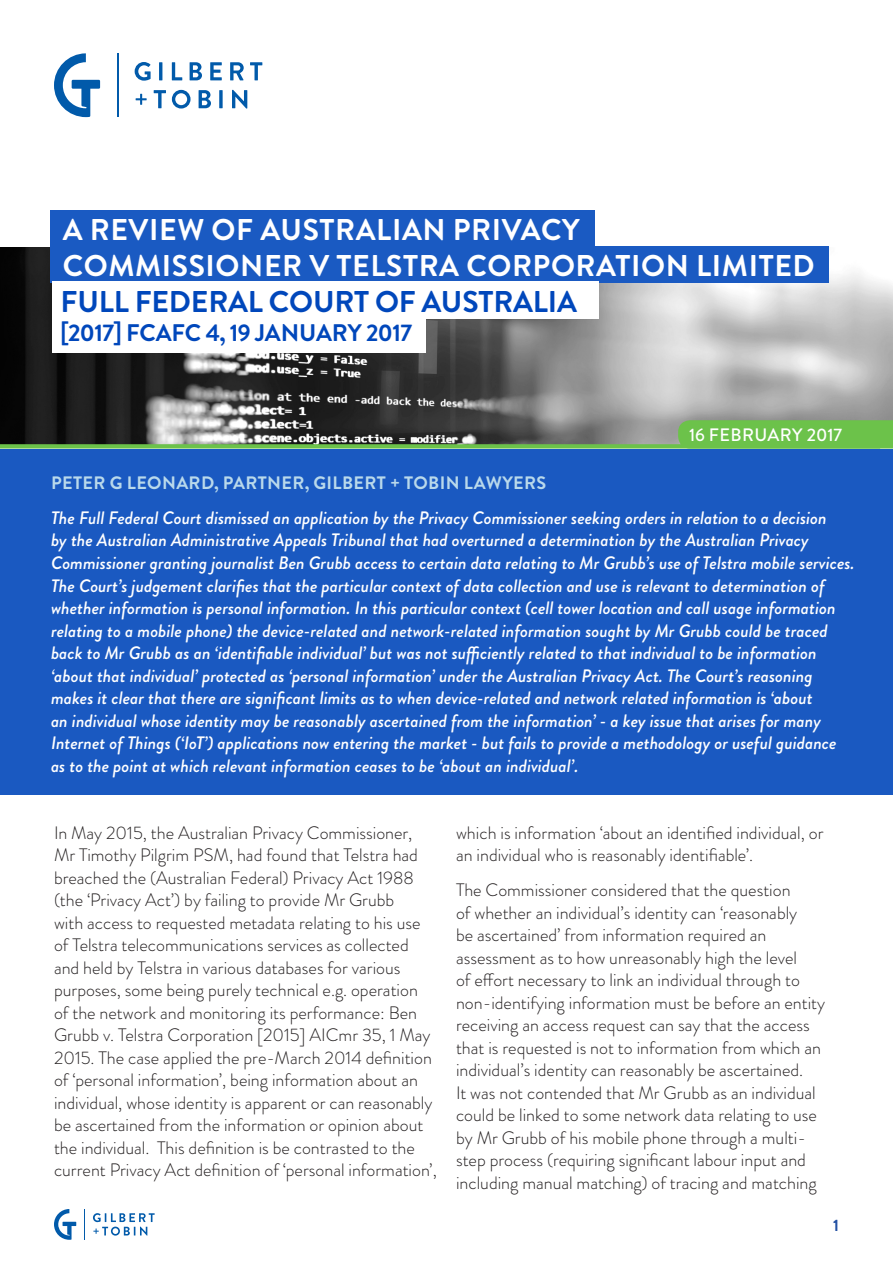
<style>
.page{position:relative;width:893px;height:1263px;background:#fff}
.page>*{position:absolute;margin:0;border:0;box-sizing:border-box;transform-origin:0 0}
.BLUE_2{font:700 30px "Brandon Grotesque";letter-spacing:.02em;color:#fff}
.White_Head{font:700 30px "Brandon Grotesque";letter-spacing:-.005em;color:#0047bb}
.Paragraph_Style_1{font:700 24px "Brandon Grotesque";letter-spacing:-.005em;color:#0047bb}
._1__WHITE_PAPER___BO{font:300 18px/22.5px "Brandon Grotesque";color:#231f20}
.Fact_Sheet___Bullet{font:italic 500 18px/22.5px "Brandon Grotesque";color:#fff}
.t1{font:700 18px "Brandon Grotesque";letter-spacing:.02em;color:#b9d9eb}
.t2{font:500 18px "Brandon Grotesque";letter-spacing:.02em;color:#fff}
.Body_Copy{font:700 16.5px "Brandon Grotesque";color:#2451a3}
</style>
<div class="page">
<img style="left:1px;top:247px;width:892px;height:173px">
<div style="left:0;top:448px;width:893px;height:346px;background:#1a59c1"></div>
<svg style="left:0;top:420px;width:893px;height:28px;background:#648259"></svg>
<div style="left:50px;top:246px;width:779px;height:36px;background:#1a5ac2"></div>
<div style="left:50px;top:210px;width:545px;height:37px;background:#1a5ac2"></div>
<div style="left:52px;top:282px;width:546px;height:37px;background:#fff"></div>
<div style="left:52px;top:316px;width:373px;height:37px;background:#fff"></div>
<svg style="left:135px;top:62px;width:16px;height:19px"></svg>
<hr style="left:159px;top:62px;width:3px;height:18px;background:#015aaa">
<svg style="left:172px;top:62px;width:10px;height:18px"></svg>
<svg style="left:190px;top:62px;width:12px;height:18px"></svg>
<svg style="left:210px;top:62px;width:12px;height:18px"></svg>
<svg style="left:230px;top:62px;width:14px;height:18px"></svg>
<svg style="left:250px;top:62px;width:12px;height:18px"></svg>
<svg style="left:136px;top:94px;width:11px;height:11px"></svg>
<svg style="left:154px;top:90px;width:12px;height:18px"></svg>
<svg style="left:172px;top:90px;width:19px;height:19px"></svg>
<svg style="left:199px;top:90px;width:12px;height:18px"></svg>
<svg style="left:219px;top:90px;width:4px;height:18px"></svg>
<svg style="left:232px;top:90px;width:15px;height:19px"></svg>
<svg style="left:54px;top:53px;width:46px;height:64px"></svg>
<hr style="left:117px;top:53px;width:1px;height:64px;background:#015aaa">
<svg style="left:93px;top:1213px;width:62px;height:22px"></svg>
<svg style="left:54px;top:1209px;width:22px;height:31px"></svg>
<hr style="left:84px;top:1209px;width:1px;height:31px;background:#015aaa">
<p class="BLUE_2" style="left:63px;top:208px;width:519px">A REVIEW OF AUSTRALIAN PRIVACY</p>
<p class="BLUE_2" style="left:63px;top:244px;width:753px">COMMISSIONER V TELSTRA CORPORATION LIMITED</p>
<p class="White_Head" style="left:61px;top:280px;width:518px">FULL FEDERAL COURT OF AUSTRALIA</p>
<p class="Paragraph_Style_1" style="left:60px;top:316px;width:353px">[2017] FCAFC 4, 19 JANUARY 2017</p>
<p class="t2" style="left:689px;top:422px;width:155px">16 FEBRUARY 2017</p>
<p class="t1" style="left:51px;top:470px;width:497px">PETER G LEONARD, PARTNER, GILBERT + TOBIN LAWYERS</p>
<p class="Fact_Sheet___Bullet" style="left:51px;top:507px;width:805px">The Full Federal Court dismissed an application by the Privacy Commissioner seeking orders in relation to a decision<br>by the Australian Administrative Appeals Tribunal that had overturned a determination by the Australian Privacy Commissioner granting journalist Ben Grubb access to certain data relating to Mr Grubb’s use of Telstra mobile services.<br>The Court’s judgement clarifies that the particular context of data collection and use is relevant to determination of whether information is personal information. In this particular context (cell tower location and call usage information relating to a mobile phone) the device-related and network-related information sought by Mr Grubb could be traced back to Mr Grubb as an ‘identifiable individual’ but was not sufficiently related to that individual to be information ‘about that individual’ protected as ‘personal information’ under the Australian Privacy Act. The Court’s reasoning makes it clear that there are significant limits as to when device-related and network related information is ‘about<br>an individual whose identity may be reasonably ascertained from the information’ - a key issue that arises for many Internet of Things (‘IoT’) applications now entering the market - but fails to provide a methodology or useful guidance as to the point at which relevant information ceases to be ‘about an individual’.</p>
<p class="_1__WHITE_PAPER___BO" style="left:54px;top:821px;width:384px">In May 2015, the Australian Privacy Commissioner, Mr Timothy Pilgrim PSM, had found that Telstra had breached the (Australian Federal) Privacy Act 1988 (the ‘Privacy Act’) by failing to provide Mr Grubb<br>with access to requested metadata relating to his use of Telstra telecommunications services as collected and held by Telstra in various databases for various purposes, some being purely technical e.g. operation of the network and monitoring its performance: Ben Grubb v. Telstra Corporation [2015] AICmr 35, 1 May 2015. The case applied the pre-March 2014 definition of ‘personal information’, being information about an individual, whose identity is apparent or can reasonably be ascertained from the information or opinion about the individual. This definition is be contrasted to the current Privacy Act definition of ‘personal information’,</p>
<p class="_1__WHITE_PAPER___BO" style="left:456px;top:821px;width:369px">which is information ‘about an identified individual, or an individual who is reasonably identifiable’.</p>
<p class="_1__WHITE_PAPER___BO" style="left:456px;top:879px;width:371px">The Commissioner considered that the question<br>of whether an individual’s identity can ‘reasonably<br>be ascertained’ from information required an assessment as to how unreasonably high the level<br>of effort necessary to link an individual through to non-identifying information must be before an entity receiving an access request can say that the access that is requested is not to information from which an individual’s identity can reasonably be ascertained.<br>It was not contended that Mr Grubb as an individual could be linked to some network data relating to use by Mr Grubb of his mobile phone through a multi&shy;step process (requiring significant labour input and including manual matching) of tracing and matching</p>
<p class="Body_Copy" style="left:833px;top:1214px;width:7px">1</p>
</div>
